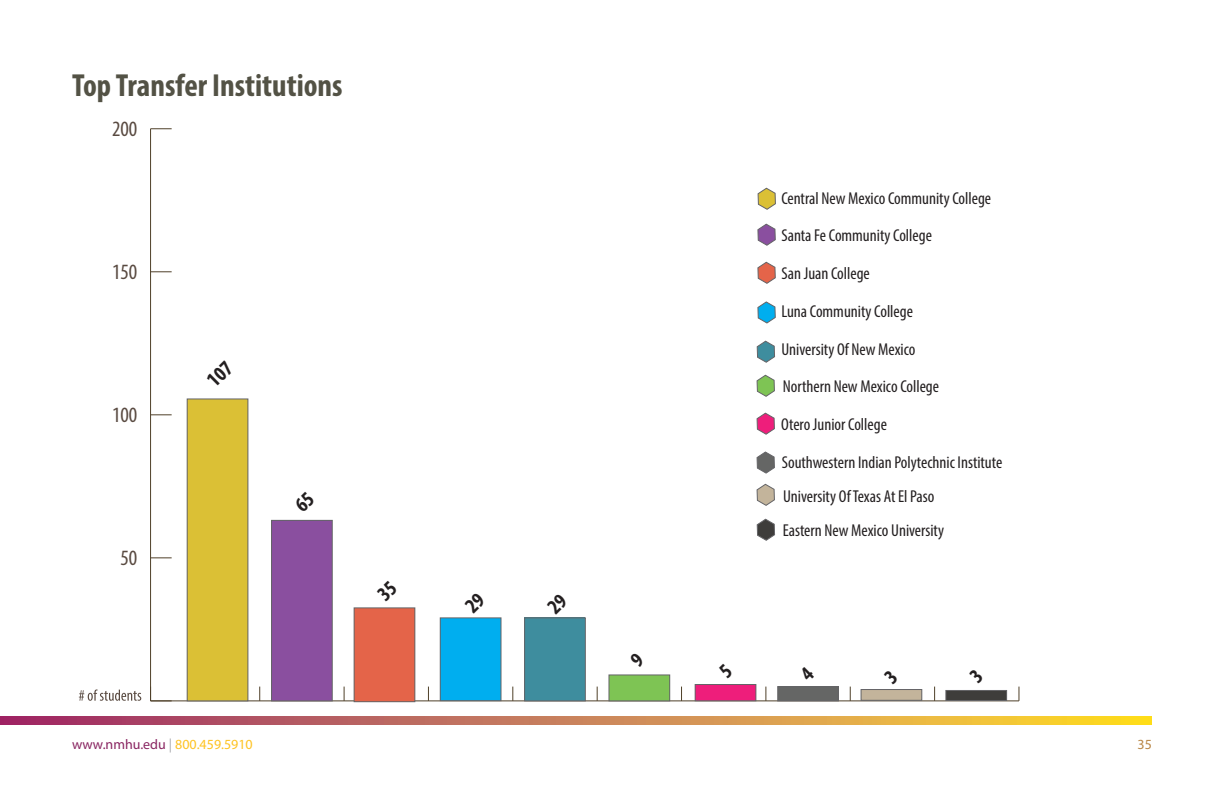
<style>
.page{position:relative;width:1224px;height:792px;background:#fff}
.page>*{position:absolute;margin:0;border:0;box-sizing:border-box;transform-origin:0 0}
.t1{font:700 condensed 32px "Myriad Pro";color:#535245}
.t2{font:condensed 21.8px "Myriad Pro";color:#594a41}
.t3{font:condensed 17.2px/37px "Myriad Pro";color:#231f20}
.t4{font:14px "Myriad Pro";color:#892561}
.t5{font:14px "Myriad Pro";color:#b98747}
.s1{color:#a8a9ad}
.s2{color:#fec323}
</style>
<div class="page">
<svg style="left:0;top:716px;width:1152px;height:8px;background:#cc8353"></svg>
<hr style="left:151px;top:700px;width:868px;height:1px;background:#4f4029">
<svg style="left:259px;top:687px;width:1px;height:14px"></svg>
<svg style="left:344px;top:687px;width:1px;height:14px"></svg>
<svg style="left:428px;top:687px;width:1px;height:14px"></svg>
<svg style="left:512px;top:687px;width:1px;height:14px"></svg>
<svg style="left:597px;top:687px;width:1px;height:14px"></svg>
<svg style="left:681px;top:687px;width:1px;height:14px"></svg>
<svg style="left:765px;top:687px;width:1px;height:14px"></svg>
<svg style="left:850px;top:687px;width:1px;height:14px"></svg>
<svg style="left:934px;top:687px;width:1px;height:14px"></svg>
<svg style="left:1018px;top:687px;width:1px;height:14px"></svg>
<hr style="left:150px;top:129px;width:1px;height:572px;background:#4f4029">
<svg style="left:151px;top:687px;width:21px;height:14px"></svg>
<svg style="left:151px;top:557px;width:21px;height:1px"></svg>
<svg style="left:151px;top:414px;width:21px;height:1px"></svg>
<svg style="left:151px;top:271px;width:21px;height:1px"></svg>
<svg style="left:151px;top:128px;width:21px;height:1px"></svg>
<div style="left:187px;top:399px;width:61px;height:302px;background:#dbc035"></div>
<div style="left:187px;top:399px;width:61px;height:302px;border:1px solid #646467"></div>
<div style="left:272px;top:520px;width:60px;height:181px;background:#8a4f9f"></div>
<div style="left:271px;top:520px;width:62px;height:181px;border:1px solid #646467"></div>
<div style="left:440px;top:618px;width:61px;height:83px;background:#00aeef"></div>
<div style="left:440px;top:617px;width:61px;height:84px;border:1px solid #646467"></div>
<div style="left:354px;top:608px;width:61px;height:94px;background:#e46449"></div>
<div style="left:354px;top:607px;width:61px;height:95px;border:1px solid #646467"></div>
<div style="left:525px;top:618px;width:60px;height:83px;background:#3e8d9e"></div>
<div style="left:524px;top:617px;width:62px;height:84px;border:1px solid #646467"></div>
<div style="left:609px;top:675px;width:61px;height:26px;background:#7ec454"></div>
<div style="left:609px;top:675px;width:61px;height:26px;border:1px solid #646467"></div>
<div style="left:946px;top:690px;width:61px;height:10px;background:#3e3d3b"></div>
<div style="left:945px;top:690px;width:62px;height:11px;border:1px solid #646467"></div>
<div style="left:778px;top:687px;width:60px;height:14px;background:#656665"></div>
<div style="left:777px;top:686px;width:62px;height:15px;border:1px solid #646467"></div>
<div style="left:695px;top:685px;width:61px;height:16px;background:#ee1e7b"></div>
<div style="left:695px;top:684px;width:61px;height:17px;border:1px solid #646467"></div>
<div style="left:861px;top:690px;width:61px;height:10px;background:#c3b49b"></div>
<div style="left:861px;top:689px;width:61px;height:12px;border:1px solid #646467"></div>
<svg style="left:79px;top:689px;width:62px;height:12px"></svg>
<svg style="left:756px;top:412px;width:19px;height:23px"></svg>
<svg style="left:756px;top:374px;width:19px;height:23px"></svg>
<svg style="left:757px;top:301px;width:19px;height:23px"></svg>
<svg style="left:757px;top:187px;width:19px;height:23px"></svg>
<svg style="left:757px;top:223px;width:19px;height:23px"></svg>
<svg style="left:757px;top:261px;width:19px;height:23px"></svg>
<svg style="left:756px;top:340px;width:19px;height:23px"></svg>
<svg style="left:756px;top:451px;width:19px;height:23px"></svg>
<svg style="left:756px;top:483px;width:19px;height:23px"></svg>
<svg style="left:756px;top:518px;width:19px;height:23px"></svg>
<p class="t1" style="left:72px;top:65px;width:272px">Top Transfer Institutions</p>
<p class="t2" style="left:112px;top:116px;width:27px">200</p>
<p class="t2" style="left:112px;top:259px;width:27px">150</p>
<p class="t2" style="left:112px;top:402px;width:27px">100</p>
<p class="t2" style="left:121px;top:545px;width:18px">50</p>
<p class="t3" style="left:781px;top:179px;width:211px">Central New Mexico Community College<br>Santa Fe Community College</p>
<p class="t3" style="left:781px;top:255px;width:133px">San Juan College<br>Luna Community College</p>
<p class="t3" style="left:781px;top:331px;width:159px">University Of New Mexico<br>Northern New Mexico College</p>
<p class="t3" style="left:781px;top:406px;width:107px">Otero Junior College</p>
<p class="t3" style="left:782px;top:446px;width:222px;line-height:33.4px">Southwestern Indian Polytechnic Institute<br>University Of Texas At El Paso</p>
<p class="t3" style="left:783px;top:512px;width:163px">Eastern New Mexico University</p>
<p class="t4" style="left:72px;top:735px;width:182px">www.nmhu.edu <span class="s1">|</span> <span class="s2">800.459.5910</span></p>
<p class="t5" style="left:1138px;top:735px;width:16px">35</p>
</div>
